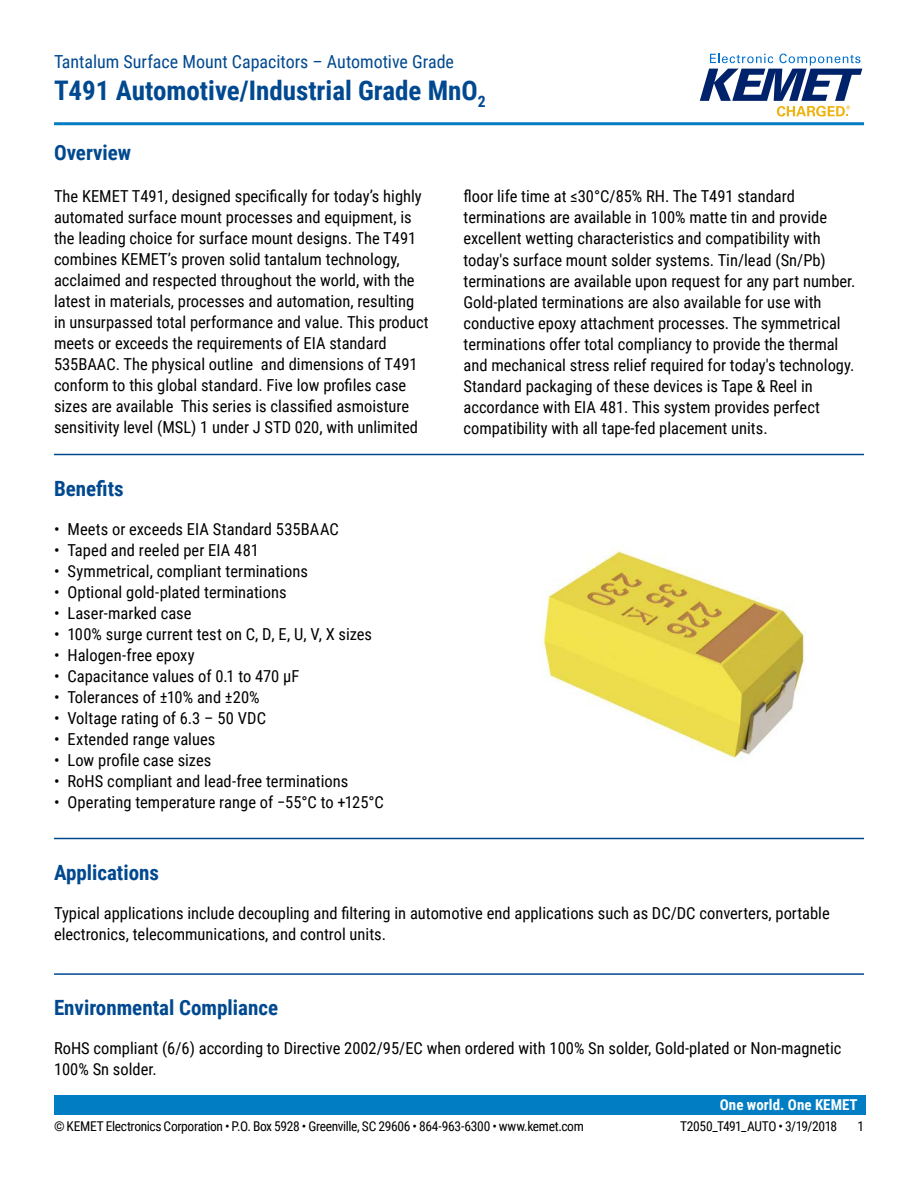
<style>
.page{position:relative;width:918px;height:1188px;background:#fff}
.page>*{position:absolute;margin:0;border:0;box-sizing:border-box;transform-origin:0 0}
.t1{font:700 27px "Roboto Condensed";color:#004990}
.t2{font:700 21px "Roboto Condensed";color:#004990}
.t3{font:18px "Roboto Condensed";color:#004990}
.t4{font:16.5px/21px "Roboto Condensed";color:#000}
.t5{font:700 15px "Roboto Condensed";color:#fff}
.t6{font:13.5px "Roboto Condensed";letter-spacing:-.025em;color:#000}
</style>
<div class="page">
<svg style="left:700px;top:54px;width:162px;height:63px"></svg>
<hr style="left:54px;top:122px;width:810px;height:3px;background:#007dc3">
<div style="left:54px;top:1095px;width:811px;height:20px;background:#007dc3"></div>
<hr style="left:54px;top:454px;width:810px;height:1px;background:#004990">
<hr style="left:54px;top:838px;width:810px;height:1px;background:#004990">
<hr style="left:54px;top:973px;width:810px;height:2px;background:#004990">
<img style="left:542px;top:549px;width:263px;height:210px">
<p class="t3" style="left:54px;top:48px;width:402px">Tantalum Surface Mount Capacitors – Automotive Grade</p>
<h1 class="t1" style="left:54px;top:71px;width:433px">T491 Automotive/Industrial Grade MnO<sub>2</sub></h1>
<p class="t2" style="left:54px;top:138px;width:79px">Overview</p>
<p class="t4" style="left:54px;top:185px;width:376px">The KEMET T491, designed specifically for today’s highly automated surface mount processes and equipment, is the leading choice for surface mount designs. The T491 combines KEMET’s proven solid tantalum technology, acclaimed and respected throughout the world, with the latest in materials, processes and automation, resulting in unsurpassed total performance and value. This product meets or exceeds the requirements of EIA standard 535BAAC. The physical outline and dimensions of T491 conform to this global standard. Five low profiles case sizes are available This series is classified asmoisture sensitivity level (MSL) 1 under J STD 020, with unlimited</p>
<p class="t4" style="left:463px;top:186px;width:394px">floor life time at ≤30°C/85% RH. The T491 standard terminations are available in 100% matte tin and provide excellent wetting characteristics and compatibility with today's surface mount solder systems. Tin/lead (Sn/Pb) terminations are available upon request for any part number.<br>Gold-plated terminations are also available for use with conductive epoxy attachment processes. The symmetrical terminations offer total compliancy to provide the thermal and mechanical stress relief required for today's technology.<br>Standard packaging of these devices is Tape &amp; Reel in accordance with EIA 481. This system provides perfect compatibility with all tape-fed placement units.</p>
<p class="t2" style="left:54px;top:474px;width:71px">Benefits</p>
<p class="t4" style="left:54px;top:518px;width:286px">• Meets or exceeds EIA Standard 535BAAC</p>
<p class="t4" style="left:54px;top:539px;width:206px">• Taped and reeled per EIA 481</p>
<p class="t4" style="left:54px;top:560px;width:255px">• Symmetrical, compliant terminations</p>
<p class="t4" style="left:54px;top:581px;width:234px">• Optional gold-plated terminations</p>
<p class="t4" style="left:54px;top:602px;width:139px">• Laser-marked case</p>
<p class="t4" style="left:54px;top:623px;width:320px">• 100% surge current test on C, D, E, U, V, X sizes</p>
<p class="t4" style="left:54px;top:644px;width:142px">• Halogen-free epoxy</p>
<p class="t4" style="left:54px;top:665px;width:247px">• Capacitance values of 0.1 to 470 µF</p>
<p class="t4" style="left:54px;top:686px;width:207px">• Tolerances of ±10% and ±20%</p>
<p class="t4" style="left:54px;top:707px;width:214px">• Voltage rating of 6.3 – 50 VDC</p>
<p class="t4" style="left:54px;top:728px;width:163px">• Extended range values</p>
<p class="t4" style="left:54px;top:749px;width:159px">• Low profile case sizes</p>
<p class="t4" style="left:54px;top:770px;width:296px">• RoHS compliant and lead-free terminations</p>
<p class="t4" style="left:54px;top:791px;width:331px">• Operating temperature range of −55°C to +125°C</p>
<p class="t2" style="left:54px;top:858px;width:107px">Applications</p>
<p class="t4" style="left:54px;top:902px;width:777px">Typical applications include decoupling and filtering in automotive end applications such as DC/DC converters, portable electronics, telecommunications, and control units.</p>
<p class="t2" style="left:54px;top:993px;width:226px">Environmental Compliance</p>
<p class="t4" style="left:54px;top:1037px;width:789px">RoHS compliant (6/6) according to Directive 2002/95/EC when ordered with 100% Sn solder, Gold-plated or Non-magnetic<br>100% Sn solder.</p>
<p class="t5" style="left:720px;top:1094px;width:139px">One world. One KEMET</p>
<p class="t6" style="left:54px;top:1116px;width:531px">© KEMET Electronics Corporation • P.O. Box 5928 • Greenville, SC 29606 • 864-963-6300 • www.kemet.com</p>
<p class="t6" style="left:680px;top:1116px;width:158px">T2050_T491_AUTO • 3/19/2018</p>
<p class="t6" style="left:857px;top:1116px;width:8px">1</p>
</div>
